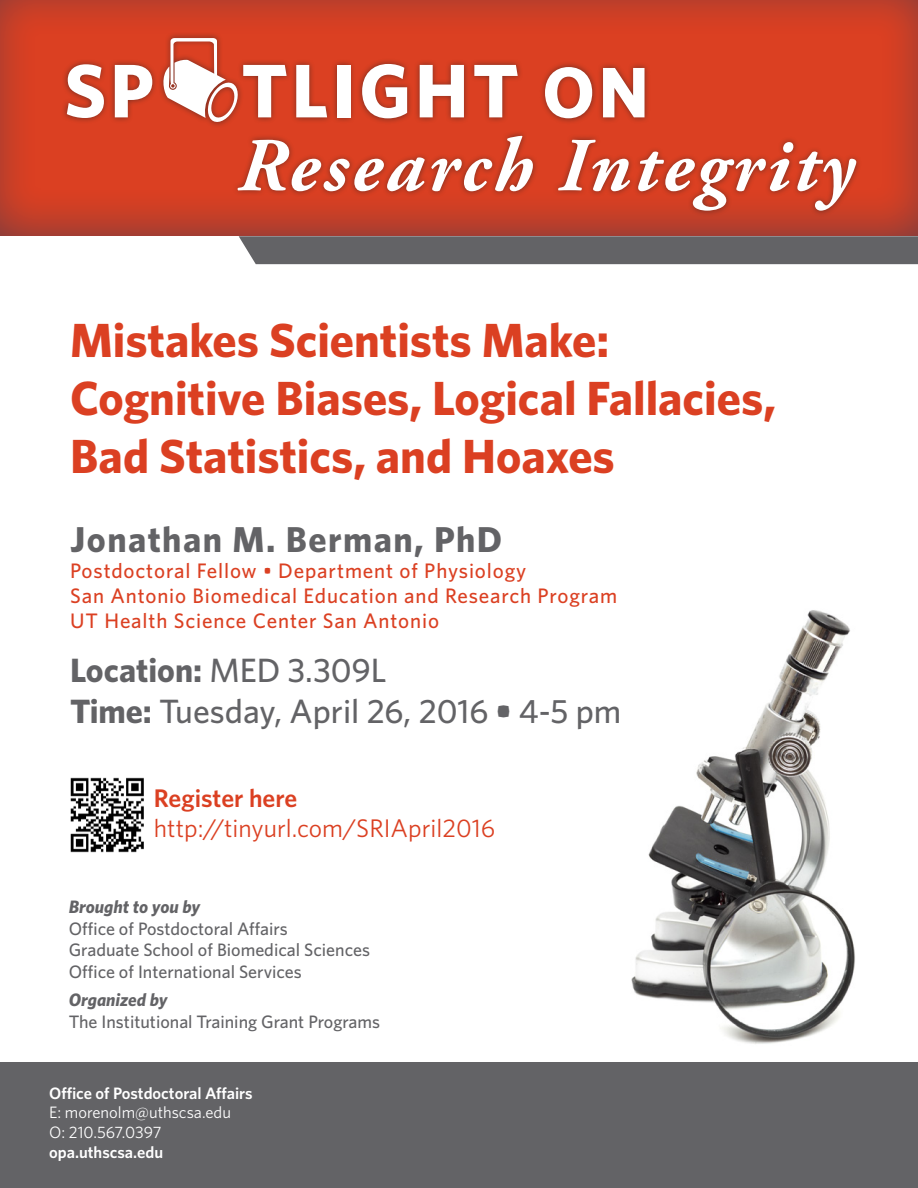
<style>
.page{position:relative;width:918px;height:1188px;background:#fff}
.page>*{position:absolute;margin:0;border:0;box-sizing:border-box;transform-origin:0 0}
.t1{font:italic 700 76.05px "Adobe Garamond Pro";letter-spacing:.05em;color:#fff}
.t2{font:700 76.05px "Whitney";letter-spacing:.05em;color:#fff}
.t3{font:700 48px/57.6px "Whitney";color:#db4022}
.t4{font:700 36px "Whitney";letter-spacing:.04em;color:#636366}
.t5{font:500 33.75px "Whitney";color:#636366}
.t6{font:700 33.75px "Whitney";color:#636366}
.t7{font:25.5px "Whitney";color:#db4022}
.t8{font:600 25.5px "Whitney";color:#db4022}
.t9{font:500 21px "Whitney";letter-spacing:.04em;color:#db4022}
.t10{font:500 18px "Whitney";color:#636366}
.t11{font:italic 700 18px "Whitney";color:#636366}
.t12{font:600 16.5px "Whitney";color:#fff}
.t13{font:16.5px "Whitney";color:#fff}
.s1{font-size:71.7px}
.s2{font-weight:500}
.s3{font-weight:700}
</style>
<div class="page">
<img style="left:567px;top:610px;width:335px;height:453px">
<div style="left:0;top:0;width:918px;height:238px;background:#003864;opacity:.55"></div>
<div style="left:0;top:1063px;width:918px;height:125px;background:#636366"></div>
<div style="left:239px;top:236px;width:679px;height:28px;background:#636366"></div>
<img style="left:70px;top:777px;width:74px;height:76px">
<div style="left:232px;top:130px;width:630px;height:87px;background:#231f20;opacity:.55"></div>
<div style="left:61px;top:58px;width:589px;height:66px;background:#231f20;opacity:.55"></div>
<div style="left:157px;top:32px;width:87px;height:96px;background:#231f20;opacity:.55"></div>
<svg style="left:161px;top:38px;width:79px;height:86px"></svg>
<p class="t2" style="left:64px;top:40px;width:586px">SP TLIGHT <span class="s1">ON</span></p>
<p class="t1" style="left:238px;top:122px;width:618px">Research Integrity</p>
<p class="t3" style="left:70px;top:311px;width:541px">Mistakes Scientists Make:</p>
<p class="t3" style="left:70px;top:368px;width:707px">Cognitive Biases, Logical Fallacies,<br>Bad Statistics, and Hoaxes</p>
<p class="t4" style="left:70px;top:516px;width:434px">Jonathan M. Berman, PhD</p>
<p class="t9" style="left:70px;top:556px;width:458px">Postdoctoral Fellow • Department of Physiology</p>
<p class="t9" style="left:70px;top:582px;width:549px">San Antonio Biomedical Education and Research Program</p>
<p class="t9" style="left:70px;top:607px;width:370px">UT Health Science Center San Antonio</p>
<p class="t6" style="left:70px;top:648px;width:318px">Location: <span class="s2">MED 3.309L</span></p>
<p class="t5" style="left:70px;top:689px;width:553px"><span class="s3">Time:</span> Tuesday, April 26, 2016 <span class="s3">•</span> 4-5 pm</p>
<p class="t8" style="left:154px;top:781px;width:145px">Register here</p>
<p class="t7" style="left:154px;top:811px;width:343px">http://tinyurl.com/SRIApril2016</p>
<p class="t11" style="left:69px;top:895px;width:133px">Brought to you by</p>
<p class="t10" style="left:69px;top:917px;width:221px">Office of Postdoctoral Affairs</p>
<p class="t10" style="left:69px;top:938px;width:303px">Graduate School of Biomedical Sciences</p>
<p class="t10" style="left:69px;top:960px;width:235px">Office of International Services</p>
<p class="t11" style="left:69px;top:988px;width:100px">Organized by</p>
<p class="t10" style="left:69px;top:1010px;width:313px">The Institutional Training Grant Programs</p>
<p class="t12" style="left:49px;top:1082px;width:205px">Office of Postdoctoral Affairs</p>
<p class="t13" style="left:49px;top:1102px;width:183px">E: morenolm@uthscsa.edu</p>
<p class="t13" style="left:49px;top:1122px;width:114px">O: 210.567.0397</p>
<p class="t12" style="left:49px;top:1141px;width:115px">opa.uthscsa.edu</p>
</div>
